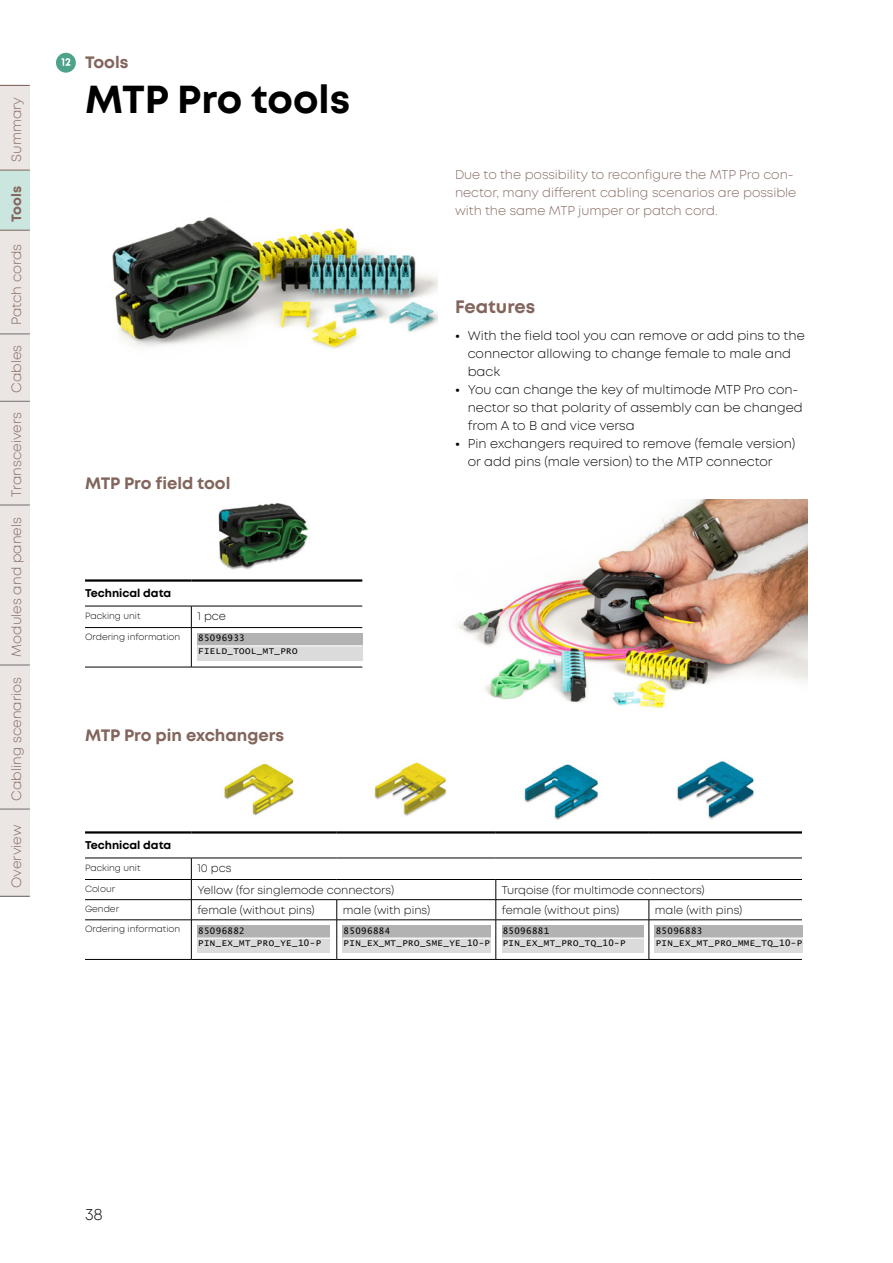
<style>
.page{position:relative;width:893px;height:1263px;background:#fff}
.page>*{position:absolute;margin:0;border:0;box-sizing:border-box;transform-origin:0 0}
.INHALT_Headline{font:700 39px "Mont";color:#000}
.INHALT_Subheadline_S{font:700 18px "Mont";color:#82655c}
.INHALT_Chapter{font:700 16.5px "Mont";color:#82655c}
.t1{font:300 16.5px "Mont";color:#000}
.DC_content_-_Navigat{font:300 13.5px "Mont";color:#82655c}
.DC_content_-_Navigat-2{font:700 13.5px "Mont";color:#82655c}
.t2{font:300 12.75px/18px "Mont";color:#000}
.INHALT_Copytext{font:300 12.75px/18px "Mont";color:#82655c}
.INHALT_Copytext_Tabe{font:300 11.25px "Mont";color:#000}
.INHALT_Copytext_Tabe-2{font:700 11.25px "Mont";color:#000}
.DC_catalog_-_descrip{font:9px "Lucida Console";letter-spacing:.05em;color:#000}
.DC_content_-_Paragra{font:300 9px "Mont";color:#000}
.s1{font-weight:700}
</style>
<div class="page">
<img style="left:112px;top:217px;width:326px;height:133px">
<svg style="left:56px;top:53px;width:20px;height:20px"></svg>
<img style="left:457px;top:499px;width:351px;height:209px">
<img style="left:218px;top:503px;width:91px;height:67px">
<img style="left:224px;top:763px;width:70px;height:53px">
<img style="left:374px;top:762px;width:73px;height:54px">
<img style="left:524px;top:764px;width:75px;height:56px">
<img style="left:676px;top:761px;width:78px;height:58px">
<hr style="left:85px;top:606px;width:106px;height:1px;background:#000">
<hr style="left:85px;top:627px;width:106px;height:1px;background:#000">
<hr style="left:191px;top:627px;width:171px;height:1px;background:#000">
<hr style="left:85px;top:667px;width:106px;height:1px;background:#000">
<hr style="left:85px;top:579px;width:106px;height:3px;background:#000">
<hr style="left:191px;top:579px;width:171px;height:3px;background:#000">
<hr style="left:191px;top:606px;width:171px;height:1px;background:#000">
<svg style="left:191px;top:606px;width:1px;height:21px"></svg>
<hr style="left:191px;top:628px;width:1px;height:39px;background:#000">
<hr style="left:191px;top:667px;width:171px;height:1px;background:#000">
<div style="left:197px;top:633px;width:165px;height:13px;background:#b2b2b2"></div>
<div style="left:197px;top:646px;width:165px;height:14px;background:#dbdbdb"></div>
<hr style="left:197px;top:645px;width:165px;height:1px;background:#fff">
<hr style="left:85px;top:858px;width:106px;height:1px;background:#000">
<hr style="left:85px;top:879px;width:106px;height:1px;background:#000">
<hr style="left:85px;top:899px;width:106px;height:1px;background:#000">
<hr style="left:191px;top:899px;width:146px;height:1px;background:#000">
<hr style="left:337px;top:899px;width:159px;height:1px;background:#000">
<hr style="left:85px;top:919px;width:106px;height:1px;background:#000">
<hr style="left:191px;top:919px;width:146px;height:1px;background:#000">
<hr style="left:337px;top:919px;width:159px;height:1px;background:#000">
<hr style="left:496px;top:919px;width:153px;height:1px;background:#000">
<hr style="left:649px;top:919px;width:153px;height:1px;background:#000">
<hr style="left:85px;top:959px;width:106px;height:1px;background:#000">
<hr style="left:85px;top:831px;width:106px;height:2px;background:#000">
<hr style="left:191px;top:831px;width:146px;height:2px;background:#000">
<hr style="left:337px;top:831px;width:159px;height:2px;background:#000">
<hr style="left:496px;top:831px;width:153px;height:2px;background:#000">
<hr style="left:649px;top:831px;width:153px;height:2px;background:#000">
<svg style="left:337px;top:900px;width:1px;height:20px"></svg>
<hr style="left:337px;top:920px;width:1px;height:39px;background:#000">
<hr style="left:496px;top:920px;width:1px;height:39px;background:#000">
<hr style="left:191px;top:920px;width:1px;height:39px;background:#000">
<hr style="left:191px;top:959px;width:146px;height:1px;background:#000">
<hr style="left:337px;top:959px;width:159px;height:1px;background:#000">
<hr style="left:496px;top:959px;width:153px;height:1px;background:#000">
<hr style="left:191px;top:858px;width:146px;height:1px;background:#000">
<svg style="left:191px;top:858px;width:1px;height:62px"></svg>
<hr style="left:337px;top:858px;width:159px;height:1px;background:#000">
<hr style="left:496px;top:858px;width:153px;height:1px;background:#000">
<hr style="left:649px;top:858px;width:153px;height:1px;background:#000">
<hr style="left:191px;top:879px;width:146px;height:1px;background:#000">
<hr style="left:337px;top:879px;width:159px;height:1px;background:#000">
<hr style="left:496px;top:879px;width:153px;height:1px;background:#000">
<svg style="left:496px;top:880px;width:1px;height:40px"></svg>
<hr style="left:649px;top:879px;width:153px;height:1px;background:#000">
<hr style="left:496px;top:899px;width:153px;height:1px;background:#000">
<hr style="left:649px;top:899px;width:153px;height:1px;background:#000">
<svg style="left:649px;top:900px;width:1px;height:20px"></svg>
<hr style="left:649px;top:920px;width:1px;height:39px;background:#000">
<hr style="left:649px;top:959px;width:153px;height:1px;background:#000">
<div style="left:197px;top:926px;width:133px;height:12px;background:#b2b2b2"></div>
<div style="left:197px;top:938px;width:133px;height:14px;background:#dbdbdb"></div>
<hr style="left:197px;top:937px;width:133px;height:2px;background:#fff">
<div style="left:343px;top:926px;width:148px;height:12px;background:#b2b2b2"></div>
<div style="left:343px;top:938px;width:148px;height:14px;background:#dbdbdb"></div>
<hr style="left:343px;top:937px;width:148px;height:2px;background:#fff">
<div style="left:502px;top:926px;width:142px;height:12px;background:#b2b2b2"></div>
<div style="left:502px;top:938px;width:142px;height:14px;background:#dbdbdb"></div>
<hr style="left:502px;top:937px;width:142px;height:2px;background:#fff">
<div style="left:655px;top:926px;width:148px;height:12px;background:#b2b2b2"></div>
<div style="left:655px;top:938px;width:148px;height:14px;background:#dbdbdb"></div>
<hr style="left:655px;top:937px;width:148px;height:2px;background:#fff">
<div style="left:0;top:86px;width:30px;height:810px;background:#ebe6e4"></div>
<div style="left:0;top:170px;width:30px;height:60px;background:#cae6df"></div>
<hr style="left:0;top:85px;width:30px;height:1px;background:#82655c">
<hr style="left:0;top:896px;width:30px;height:1px;background:#6f6f6f">
<hr style="left:0;top:809px;width:30px;height:1px;background:#6f6f6f">
<hr style="left:0;top:665px;width:30px;height:1px;background:#6f6f6f">
<hr style="left:0;top:505px;width:30px;height:1px;background:#6f6f6f">
<hr style="left:0;top:401px;width:30px;height:1px;background:#6f6f6f">
<hr style="left:0;top:334px;width:30px;height:1px;background:#6f6f6f">
<hr style="left:0;top:230px;width:30px;height:1px;background:#82655c">
<hr style="left:0;top:170px;width:30px;height:1px;background:#82655c">
<p class="DC_content_-_Navigat" style="left:8px;top:162px;width:66px;rotate:-90deg">Summary</p>
<p class="DC_content_-_Navigat-2" style="left:8px;top:222px;width:37px;rotate:-90deg">Tools</p>
<p class="DC_content_-_Navigat" style="left:8px;top:325px;width:83px;rotate:-90deg">Patch cords</p>
<p class="DC_content_-_Navigat" style="left:8px;top:393px;width:50px;rotate:-90deg">Cables</p>
<p class="DC_content_-_Navigat" style="left:8px;top:496px;width:86px;rotate:-90deg">Transceivers</p>
<p class="DC_content_-_Navigat" style="left:8px;top:656px;width:141px;rotate:-90deg">Modules and panels</p>
<p class="DC_content_-_Navigat" style="left:8px;top:800px;width:125px;rotate:-90deg">Cabling scenarios</p>
<p class="DC_content_-_Navigat" style="left:8px;top:888px;width:65px;rotate:-90deg">Overview</p>
<p class="INHALT_Chapter" style="left:85px;top:52px;width:45px">Tools</p>
<p class="INHALT_Headline" style="left:85px;top:74px;width:267px">MTP Pro tools</p>
<p class="INHALT_Chapter" style="left:85px;top:473px;width:147px">MTP Pro field tool</p>
<p class="INHALT_Copytext_Tabe-2" style="left:85px;top:586px;width:88px">Technical data</p>
<p class="DC_content_-_Paragra" style="left:85px;top:610px;width:57px">Packing unit</p>
<p class="INHALT_Copytext_Tabe" style="left:197px;top:609px;width:30px">1 pce</p>
<p class="DC_content_-_Paragra" style="left:85px;top:631px;width:97px">Ordering information</p>
<p class="DC_catalog_-_descrip" style="left:198px;top:634px;width:48px">85096933</p>
<p class="DC_catalog_-_descrip" style="left:198px;top:647px;width:101px">FIELD_TOOL_MT_PRO</p>
<p class="INHALT_Chapter" style="left:85px;top:725px;width:201px">MTP Pro pin exchangers</p>
<p class="INHALT_Copytext" style="left:455px;top:166px;width:343px">Due to the possibility to reconfigure the MTP Pro con&shy;nector, many different cabling scenarios are possible with the same MTP jumper or patch cord.</p>
<p class="INHALT_Subheadline_S" style="left:455px;top:295px;width:82px">Features</p>
<p class="t2" style="left:468px;top:327px;width:338px;text-indent:-13px"><span class="s1">•</span> With the field tool you can remove or add pins to the connector allowing to change female to male and back</p>
<p class="t2" style="left:468px;top:381px;width:336px;text-indent:-13px"><span class="s1">•</span> You can change the key of multimode MTP Pro con&shy;nector so that polarity of assembly can be changed from A to B and vice versa</p>
<p class="t2" style="left:468px;top:435px;width:329px;text-indent:-13px"><span class="s1">•</span> Pin exchangers required to remove (female version) or add pins (male version) to the MTP connector</p>
<p class="INHALT_Copytext_Tabe-2" style="left:85px;top:838px;width:88px">Technical data</p>
<p class="DC_content_-_Paragra" style="left:85px;top:862px;width:57px">Packing unit</p>
<p class="INHALT_Copytext_Tabe" style="left:197px;top:861px;width:36px">10 pcs</p>
<p class="DC_content_-_Paragra" style="left:85px;top:883px;width:32px">Colour</p>
<p class="INHALT_Copytext_Tabe" style="left:197px;top:883px;width:198px">Yellow (for singlemode connectors)</p>
<p class="INHALT_Copytext_Tabe" style="left:502px;top:883px;width:204px">Turqoise (for multimode connectors)</p>
<p class="DC_content_-_Paragra" style="left:85px;top:903px;width:36px">Gender</p>
<p class="INHALT_Copytext_Tabe" style="left:197px;top:903px;width:119px">female (without pins)</p>
<p class="INHALT_Copytext_Tabe" style="left:343px;top:903px;width:89px">male (with pins)</p>
<p class="INHALT_Copytext_Tabe" style="left:502px;top:903px;width:119px">female (without pins)</p>
<p class="INHALT_Copytext_Tabe" style="left:655px;top:903px;width:89px">male (with pins)</p>
<p class="DC_content_-_Paragra" style="left:85px;top:923px;width:97px">Ordering information</p>
<p class="DC_catalog_-_descrip" style="left:198px;top:926px;width:48px">85096882</p>
<p class="DC_catalog_-_descrip" style="left:198px;top:939px;width:124px">PIN_EX_MT_PRO_YE_10-P</p>
<p class="DC_catalog_-_descrip" style="left:344px;top:926px;width:48px">85096884</p>
<p class="DC_catalog_-_descrip" style="left:344px;top:939px;width:148px">PIN_EX_MT_PRO_SME_YE_10-P</p>
<p class="DC_catalog_-_descrip" style="left:503px;top:926px;width:48px">85096881</p>
<p class="DC_catalog_-_descrip" style="left:503px;top:939px;width:124px">PIN_EX_MT_PRO_TQ_10-P</p>
<p class="DC_catalog_-_descrip" style="left:656px;top:926px;width:48px">85096883</p>
<p class="DC_catalog_-_descrip" style="left:656px;top:939px;width:148px">PIN_EX_MT_PRO_MME_TQ_10-P</p>
<p class="t1" style="left:85px;top:1204px;width:19px">38</p>
</div>
